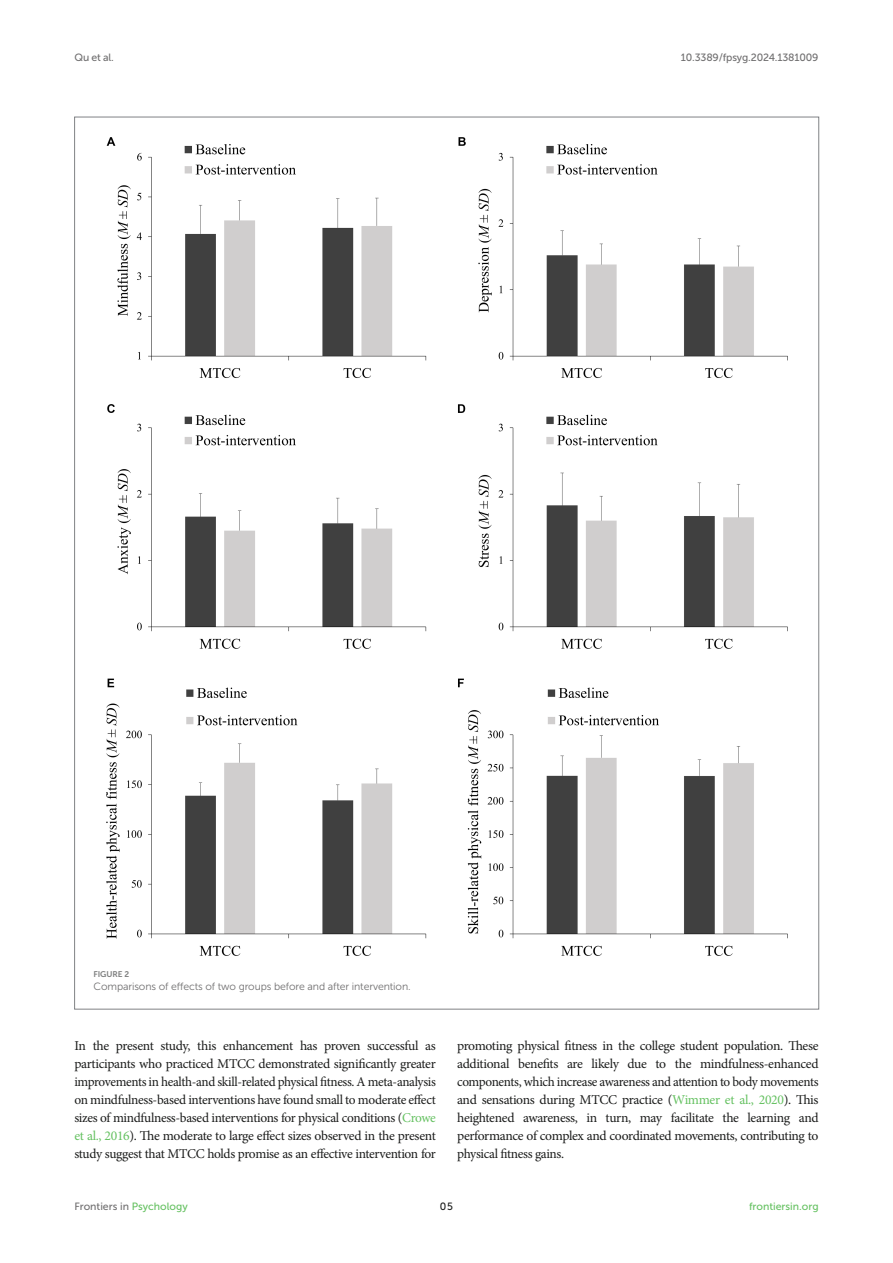
<style>
.page{position:relative;width:893px;height:1263px;background:#fff}
.page>*{position:absolute;margin:0;border:0;box-sizing:border-box;transform-origin:0 0}
.TEXT{font:13.5px/18px "Minion Pro";letter-spacing:-.03em;color:#1b1c1b;text-align:justify}
.FIG_HD{font:10.5px "Museo Sans 300";letter-spacing:-.01em;color:#706f70}
.t1{font:10.5px "Museo Sans 500";letter-spacing:-.015em;color:#706f70}
.t2{font:10.5px "Museo Sans 500";color:#65c161}
.t3{font:10.5px "Museo Sans 500";color:#1b1c1b}
.FIG_HD-2{font:8.25px "Museo Sans 700";letter-spacing:-.01em;color:#7e7f7f}
.s1{color:#65c161}
</style>
<div class="page">
<img style="left:106px;top:137px;width:682px;height:819px">
<p class="t1" style="left:74px;top:51px;width:41px">Qu et al.</p>
<p class="t1" style="left:681px;top:51px;width:139px">10.3389/fpsyg.2024.1381009</p>
<p class="FIG_HD-2" style="left:94px;top:969px;width:37px">FIGURE 2</p>
<p class="FIG_HD" style="left:94px;top:981px;width:319px">Comparisons of effects of two groups before and after intervention.</p>
<p class="TEXT" style="left:74px;top:1037px;width:363px">In the present study, this enhancement has proven successful as participants who practiced MTCC demonstrated significantly greater improvements in health-and skill-related physical fitness. A meta-analysis on mindfulness-based interventions have found small to moderate effect sizes of mindfulness-based interventions for physical conditions (<span class="s1">Crowe et al., 2016</span>). The moderate to large effect sizes observed in the present study suggest that MTCC holds promise as an effective intervention for</p>
<p class="TEXT" style="left:457px;top:1037px;width:363px">promoting physical fitness in the college student population. These additional benefits are likely due to the mindfulness-enhanced components, which increase awareness and attention to body movements and sensations during MTCC practice (<span class="s1">Wimmer et al., 2020</span>). This heightened awareness, in turn, may facilitate the learning and performance of complex and coordinated movements, contributing to physical fitness gains.</p>
<p class="t1" style="left:74px;top:1200px;width:115px">Frontiers in <span class="s1">Psychology</span></p>
<p class="t3" style="left:440px;top:1200px;width:14px">05</p>
<p class="t2" style="left:749px;top:1200px;width:71px">frontiersin.org</p>
</div>
